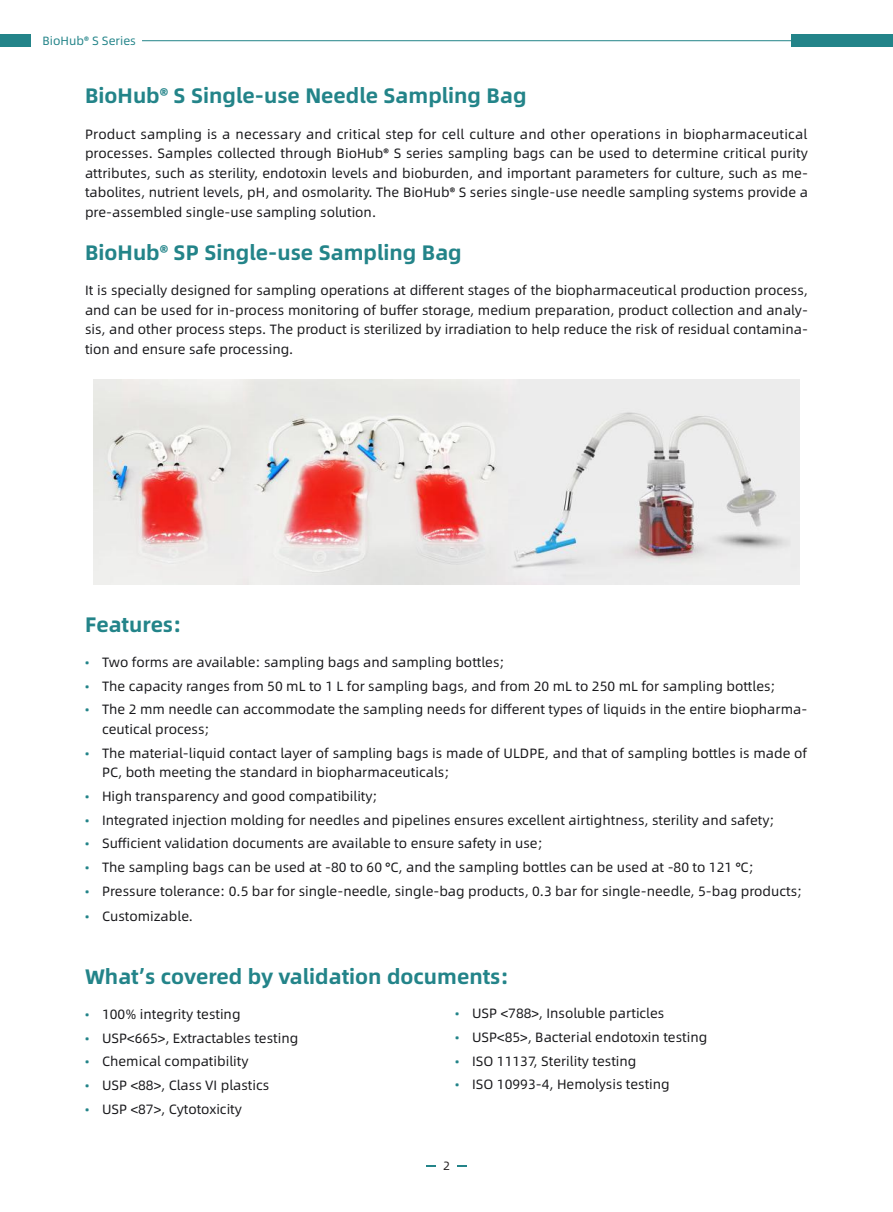
<style>
.page{position:relative;width:893px;height:1212px;background:#fff}
.page>*{position:absolute;margin:0;border:0;box-sizing:border-box;transform-origin:0 0}
.t1{font:700 21px "Alibaba Sans";color:#238489}
.t2{font:13.5px/19.5px "Alibaba Sans";color:#18181b;text-align:justify}
.t3{font:12px "Alibaba Sans";color:#238489}
.t4{font:12px "Alibaba Sans";color:#241f1f}
.s1{color:#238489}
</style>
<div class="page">
<svg style="left:427px;top:1165px;width:9px;height:2px"></svg>
<svg style="left:457px;top:1165px;width:9px;height:2px"></svg>
<div style="left:0;top:35px;width:30px;height:12px;background:#238489"></div>
<div style="left:791px;top:35px;width:102px;height:12px;background:#238489"></div>
<hr style="left:142px;top:40px;width:657px;height:1px;background:#238489">
<img style="left:93px;top:379px;width:707px;height:205px">
<p class="t3" style="left:43px;top:32px;width:95px">BioHub® S Series</p>
<h1 class="t1" style="left:85px;top:79px;width:443px">BioHub® S Single-use Needle Sampling Bag</h1>
<p class="t2" style="left:85px;top:123px;width:724px">Product sampling is a necessary and critical step for cell culture and other operations in biopharmaceutical processes. Samples collected through BioHub® S series sampling bags can be used to determine critical purity attributes, such as sterility, endotoxin levels and bioburden, and important parameters for culture, such as me&shy;tabolites, nutrient levels, pH, and osmolarity. The BioHub® S series single-use needle sampling systems provide a pre-assembled single-use sampling solution.</p>
<h1 class="t1" style="left:85px;top:236px;width:378px">BioHub® SP Single-use Sampling Bag</h1>
<p class="t2" style="left:85px;top:280px;width:724px">It is specially designed for sampling operations at different stages of the biopharmaceutical production process, and can be used for in-process monitoring of buffer storage, medium preparation, product collection and analy&shy;sis, and other process steps. The product is sterilized by irradiation to help reduce the risk of residual contamina&shy;tion and ensure safe processing.</p>
<h1 class="t1" style="left:85px;top:608px;width:98px">Features:</h1>
<p class="t2" style="left:85px;top:652px;width:421px"><span class="s1">•</span> Two forms are available: sampling bags and sampling bottles;</p>
<p class="t2" style="left:85px;top:675px;width:692px"><span class="s1">•</span> The capacity ranges from 50 mL to 1 L for sampling bags, and from 20 mL to 250 mL for sampling bottles;</p>
<p class="t2" style="left:102px;top:699px;width:707px;text-indent:-17px"><span class="s1">•</span> The 2 mm needle can accommodate the sampling needs for different types of liquids in the entire biopharma&shy;ceutical process;</p>
<p class="t2" style="left:102px;top:742px;width:707px;text-indent:-17px"><span class="s1">•</span> The material-liquid contact layer of sampling bags is made of ULDPE, and that of sampling bottles is made of<br>PC, both meeting the standard in biopharmaceuticals;</p>
<p class="t2" style="left:85px;top:786px;width:294px"><span class="s1">•</span> High transparency and good compatibility;</p>
<p class="t2" style="left:85px;top:809px;width:691px"><span class="s1">•</span> Integrated injection molding for needles and pipelines ensures excellent airtightness, sterility and safety;</p>
<p class="t2" style="left:85px;top:833px;width:459px"><span class="s1">•</span> Sufficient validation documents are available to ensure safety in use;</p>
<p class="t2" style="left:85px;top:857px;width:670px"><span class="s1">•</span> The sampling bags can be used at -80 to 60 °C, and the sampling bottles can be used at -80 to 121 °C;</p>
<p class="t2" style="left:85px;top:881px;width:719px"><span class="s1">•</span> Pressure tolerance: 0.5 bar for single-needle, single-bag products, 0.3 bar for single-needle, 5-bag products;</p>
<p class="t2" style="left:85px;top:906px;width:109px"><span class="s1">•</span> Customizable.</p>
<h1 class="t1" style="left:85px;top:960px;width:425px">What’s covered by validation documents:</h1>
<p class="t2" style="left:85px;top:1003px;width:157px"><span class="s1">•</span> 100% integrity testing</p>
<p class="t2" style="left:85px;top:1027px;width:215px"><span class="s1">•</span> USP&lt;665&gt;, Extractables testing</p>
<p class="t2" style="left:85px;top:1051px;width:165px"><span class="s1">•</span> Chemical compatibility</p>
<p class="t2" style="left:85px;top:1075px;width:186px"><span class="s1">•</span> USP &lt;88&gt;, Class VI plastics</p>
<p class="t2" style="left:85px;top:1098px;width:158px"><span class="s1">•</span> USP &lt;87&gt;, Cytotoxicity</p>
<p class="t2" style="left:455px;top:1003px;width:211px"><span class="s1">•</span> USP &lt;788&gt;, Insoluble particles</p>
<p class="t2" style="left:455px;top:1026px;width:254px"><span class="s1">•</span> USP&lt;85&gt;, Bacterial endotoxin testing</p>
<p class="t2" style="left:455px;top:1050px;width:183px"><span class="s1">•</span> ISO 11137, Sterility testing</p>
<p class="t2" style="left:455px;top:1074px;width:216px"><span class="s1">•</span> ISO 10993-4, Hemolysis testing</p>
<p class="t4" style="left:443px;top:1156px;width:8px">2</p>
</div>
